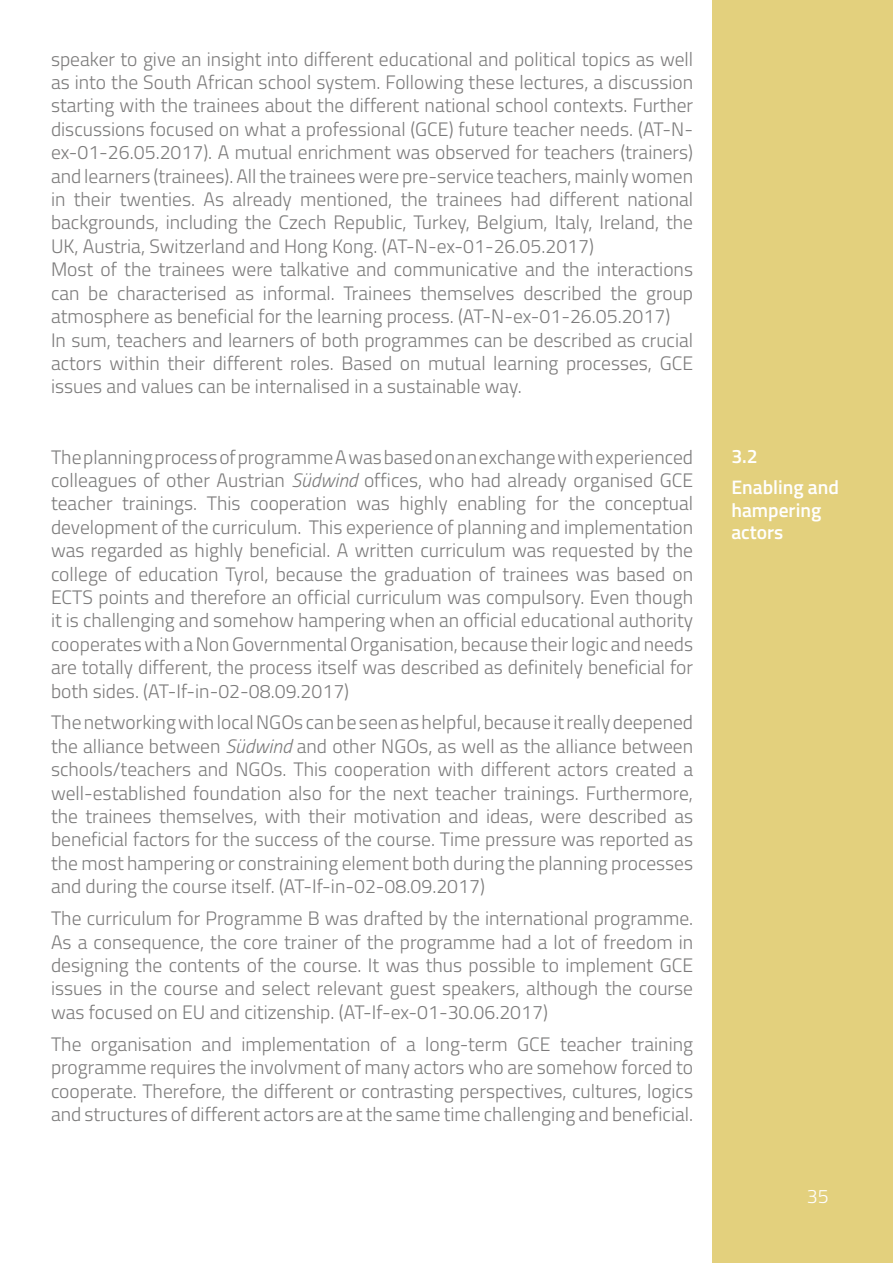
<style>
.page{position:relative;width:893px;height:1263px;background:#fff}
.page>*{position:absolute;margin:0;border:0;box-sizing:border-box;transform-origin:0 0}
.t1{font:300 19.5px/23.4px "Titillium";color:#7c7b7b;text-align:justify}
.t2{font:600 19.5px/31px "Titillium";color:#fff}
.t3{font:300 19.5px "Titillium";color:#fff}
.s1{font-style:italic}
</style>
<div class="page">
<div style="left:712px;top:0;width:181px;height:1263px;background:#e3d07d"></div>
<p class="t1" style="left:51px;top:46px;width:644px;text-align:left">speaker to give an insight into different educational and political topics as well as into the South African school system. Following these lectures, a discussion starting with the trainees about the different national school contexts. Further discussions focused on what a professional (GCE) future teacher needs. (AT-N&shy;ex-01-26.05.2017). A mutual enrichment was observed for teachers (trainers) and learners (trainees). All the trainees were pre-service teachers, mainly women in their twenties. As already mentioned, the trainees had different national backgrounds, including the Czech Republic, Turkey, Belgium, Italy, Ireland, the UK, Austria, Switzerland and Hong Kong. (AT-N-ex-01-26.05.2017)<br>Most of the trainees were talkative and communicative and the interactions can be characterised as informal. Trainees themselves described the group atmosphere as beneficial for the learning process. (AT-N-ex-01-26.05.2017)<br>In sum, teachers and learners of both programmes can be described as crucial actors within their different roles. Based on mutual learning processes, GCE issues and values can be internalised in a sustainable way.</p>
<p class="t1" style="left:51px;top:444px;width:644px">The planning process of programme A was based on an exchange with experienced colleagues of other Austrian <span class="s1">Südwind</span> offices, who had already organised GCE teacher trainings. This cooperation was highly enabling for the conceptual development of the curriculum. This experience of planning and implementation was regarded as highly beneficial. A written curriculum was requested by the college of education Tyrol, because the graduation of trainees was based on ECTS points and therefore an official curriculum was compulsory. Even though it is challenging and somehow hampering when an official educational authority cooperates with a Non Governmental Organisation, because their logic and needs are totally different, the process itself was described as definitely beneficial for both sides. (AT-If-in-02-08.09.2017)</p>
<p class="t1" style="left:51px;top:710px;width:644px">The networking with local NGOs can be seen as helpful, because it really deepened the alliance between <span class="s1">Südwind</span> and other NGOs, as well as the alliance between schools/teachers and NGOs. This cooperation with different actors created a well-established foundation also for the next teacher trainings. Furthermore, the trainees themselves, with their motivation and ideas, were described as beneficial factors for the success of the course. Time pressure was reported as the most hampering or constraining element both during the planning processes and during the course itself. (AT-If-in-02-08.09.2017)</p>
<p class="t1" style="left:51px;top:906px;width:644px">The curriculum for Programme B was drafted by the international programme.<br>As a consequence, the core trainer of the programme had a lot of freedom in designing the contents of the course. It was thus possible to implement GCE issues in the course and select relevant guest speakers, although the course was focused on EU and citizenship. (AT-If-ex-01-30.06.2017)</p>
<p class="t1" style="left:51px;top:1031px;width:644px">The organisation and implementation of a long-term GCE teacher training programme requires the involvment of many actors who are somehow forced to cooperate. Therefore, the different or contrasting perspectives, cultures, logics and structures of different actors are at the same time challenging and beneficial.</p>
<p class="t2" style="left:731px;top:440px;width:109px">3.2<br>Enabling and</p>
<p class="t2" style="left:731px;top:498px;width:91px;line-height:22.5px">hampering actors</p>
<p class="t3" style="left:807px;top:1182px;width:23px">35</p>
</div>
